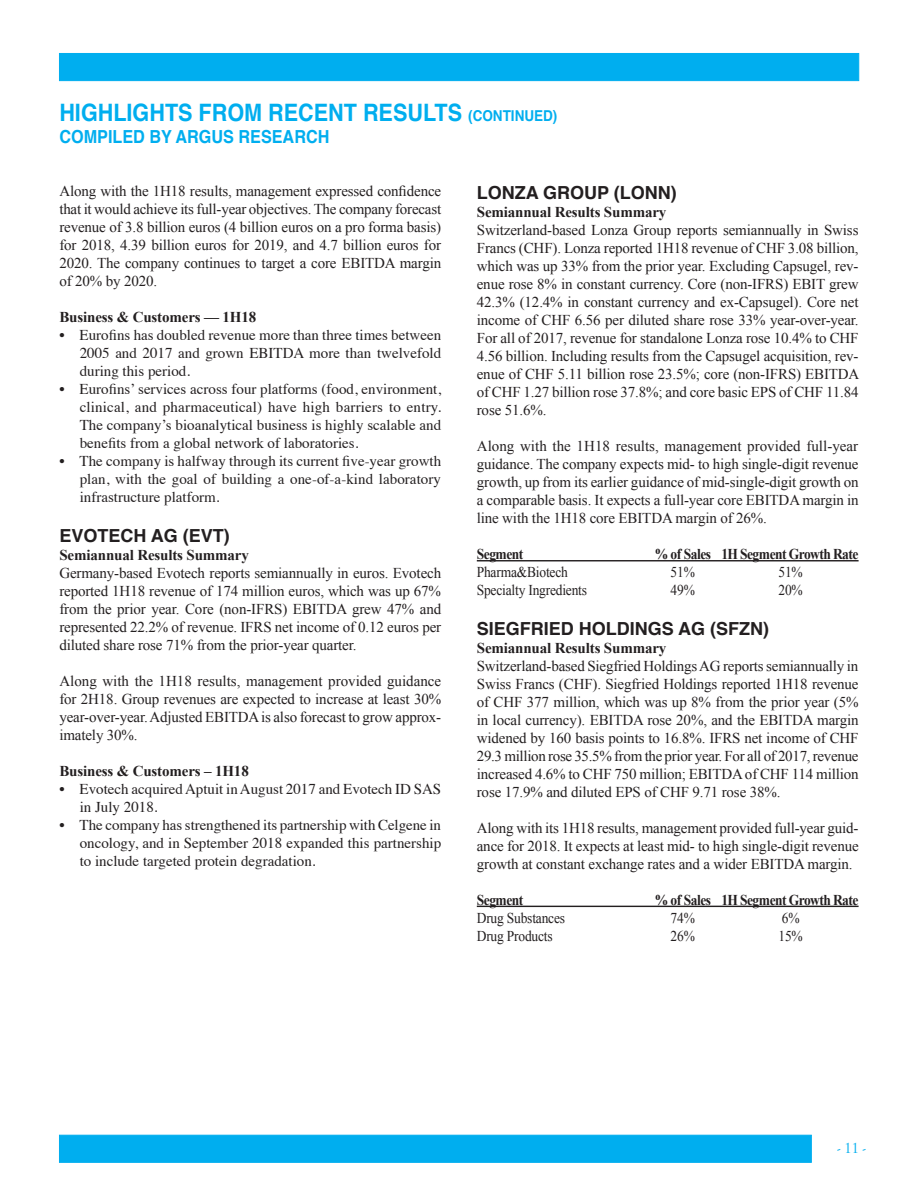
<style>
.page{position:relative;width:918px;height:1188px;background:#fff}
.page>*{position:absolute;margin:0;border:0;box-sizing:border-box;transform-origin:0 0}
.t1{font:700 24px "Helvetica";color:#00aeef;scale:.9 1}
.BPOS_Highlights_Co_H{font:700 18px "Helvetica";color:#231f20}
.t2{font:700 18px "Helvetica";color:#00aeef;scale:.9 1}
.BPOS_Highlights_Body{font:15px/18px "Times New Roman";letter-spacing:-.01em;color:#231f20;text-align:justify}
.t3{font:15px/18px "Times";color:#231f20;text-align:justify}
.BPOS_Hightlights_Sub{font:700 15px "Times New Roman";letter-spacing:-.01em;color:#231f20}
.BPOS_Highlights_Tabl{font:15px "Times New Roman";letter-spacing:-.015em;color:#231f20;scale:.9 1}
.BPOS_Highlights_Tabl-2{font:700 15px "Times New Roman";letter-spacing:-.035em;color:#231f20;scale:.9 1}
.t4{font:15px "Goudy Old Sty";color:#00aeef}
.s1{font-size:15px}
</style>
<div class="page">
<div style="left:59px;top:1135px;width:753px;height:28px;background:#00aeef;border:1px solid #00aeef"></div>
<div style="left:59px;top:53px;width:800px;height:28px;background:#00aeef;border:1px solid #00aeef"></div>
<hr style="left:477px;top:560px;width:382px;height:1px;background:#231f20">
<hr style="left:477px;top:906px;width:382px;height:1px;background:#231f20">
<p class="t1" style="left:59px;top:93px;width:555px">HIGHLIGHTS FROM RECENT RESULTS <span class="s1">(CONTINUED)</span></p>
<p class="t2" style="left:59px;top:122px;width:302px">COMPILED BY ARGUS RESEARCH</p>
<p class="BPOS_Highlights_Body" style="left:59px;top:182px;width:383px">Along with the 1H18 results, management expressed confidence that it would achieve its full-year objectives. The company forecast revenue of 3.8 billion euros (4 billion euros on a pro forma basis) for 2018, 4.39 billion euros for 2019, and 4.7 billion euros for 2020. The company continues to target a core EBITDA margin of 20% by 2020.</p>
<p class="BPOS_Hightlights_Sub" style="left:59px;top:307px;width:198px">Business &amp; Customers — 1H18</p>
<p class="t3" style="left:80px;top:325px;width:363px;text-indent:-20px">• Eurofins has doubled revenue more than three times between 2005 and 2017 and grown EBITDA more than twelvefold during this period.</p>
<p class="t3" style="left:80px;top:379px;width:363px;text-indent:-20px">• Eurofins’ services across four platforms (food, environment, clinical, and pharmaceutical) have high barriers to entry.<br>The company’s bioanalytical business is highly scalable and benefits from a global network of laboratories.</p>
<p class="t3" style="left:80px;top:451px;width:363px;text-indent:-20px">• The company is halfway through its current five-year growth plan, with the goal of building a one-of-a-kind laboratory infrastructure platform.</p>
<p class="BPOS_Highlights_Co_H" style="left:59px;top:521px;width:172px">EVOTECH AG (EVT)</p>
<p class="BPOS_Hightlights_Sub" style="left:59px;top:544px;width:191px">Semiannual Results Summary</p>
<p class="BPOS_Highlights_Body" style="left:59px;top:563px;width:383px">Germany-based Evotech reports semiannually in euros. Evotech reported 1H18 revenue of 174 million euros, which was up 67% from the prior year. Core (non-IFRS) EBITDA grew 47% and represented 22.2% of revenue. IFRS net income of 0.12 euros per diluted share rose 71% from the prior-year quarter.</p>
<p class="BPOS_Highlights_Body" style="left:59px;top:671px;width:383px">Along with the 1H18 results, management provided guidance for 2H18. Group revenues are expected to increase at least 30% year-over-year. Adjusted EBITDA is also forecast to grow approx&shy;imately 30%.</p>
<p class="BPOS_Hightlights_Sub" style="left:59px;top:760px;width:191px">Business &amp; Customers – 1H18</p>
<p class="t3" style="left:80px;top:778px;width:363px;text-indent:-20px">• Evotech acquired Aptuit in August 2017 and Evotech ID SAS in July 2018.</p>
<p class="t3" style="left:80px;top:814px;width:363px;text-indent:-20px">• The company has strengthened its partnership with Celgene in oncology, and in September 2018 expanded this partnership to include targeted protein degradation.</p>
<p class="BPOS_Highlights_Co_H" style="left:477px;top:178px;width:202px">LONZA GROUP (LONN)</p>
<p class="BPOS_Hightlights_Sub" style="left:477px;top:202px;width:191px">Semiannual Results Summary</p>
<p class="BPOS_Highlights_Body" style="left:477px;top:221px;width:384px">Switzerland-based Lonza Group reports semiannually in Swiss Francs (CHF). Lonza reported 1H18 revenue of CHF 3.08 billion, which was up 33% from the prior year. Excluding Capsugel, rev&shy;enue rose 8% in constant currency. Core (non-IFRS) EBIT grew 42.3% (12.4% in constant currency and ex-Capsugel). Core net income of CHF 6.56 per diluted share rose 33% year-over-year.<br>For all of 2017, revenue for standalone Lonza rose 10.4% to CHF 4.56 billion. Including results from the Capsugel acquisition, rev&shy;enue of CHF 5.11 billion rose 23.5%; core (non-IFRS) EBITDA of CHF 1.27 billion rose 37.8%; and core basic EPS of CHF 11.84 rose 51.6%.</p>
<p class="BPOS_Highlights_Body" style="left:477px;top:437px;width:383px">Along with the 1H18 results, management provided full-year guidance. The company expects mid- to high single-digit revenue growth, up from its earlier guidance of mid-single-digit growth on a comparable basis. It expects a full-year core EBITDA margin in line with the 1H18 core EBITDA margin of 26%.</p>
<p class="BPOS_Highlights_Tabl-2" style="left:477px;top:544px;width:53px">Segment</p>
<p class="BPOS_Highlights_Tabl-2" style="left:655px;top:544px;width:228px">% of Sales 1H Segment Growth Rate</p>
<p class="BPOS_Highlights_Tabl" style="left:477px;top:562px;width:103px">Pharma&amp;Biotech</p>
<p class="BPOS_Highlights_Tabl" style="left:671px;top:562px;width:29px">51%</p>
<p class="BPOS_Highlights_Tabl" style="left:779px;top:562px;width:29px">51%</p>
<p class="BPOS_Highlights_Tabl" style="left:477px;top:580px;width:124px">Specialty Ingredients</p>
<p class="BPOS_Highlights_Tabl" style="left:671px;top:580px;width:29px">49%</p>
<p class="BPOS_Highlights_Tabl" style="left:779px;top:580px;width:29px">20%</p>
<p class="BPOS_Highlights_Co_H" style="left:477px;top:614px;width:294px">SIEGFRIED HOLDINGS AG (SFZN)</p>
<p class="BPOS_Hightlights_Sub" style="left:477px;top:637px;width:191px">Semiannual Results Summary</p>
<p class="BPOS_Highlights_Body" style="left:477px;top:656px;width:383px">Switzerland-based Siegfried Holdings AG reports semiannually in Swiss Francs (CHF). Siegfried Holdings reported 1H18 revenue of CHF 377 million, which was up 8% from the prior year (5% in local currency). EBITDA rose 20%, and the EBITDA margin widened by 160 basis points to 16.8%. IFRS net income of CHF 29.3 million rose 35.5% from the prior year. For all of 2017, revenue increased 4.6% to CHF 750 million; EBITDA of CHF 114 million rose 17.9% and diluted EPS of CHF 9.71 rose 38%.</p>
<p class="BPOS_Highlights_Body" style="left:477px;top:818px;width:383px">Along with its 1H18 results, management provided full-year guid&shy;ance for 2018. It expects at least mid- to high single-digit revenue growth at constant exchange rates and a wider EBITDA margin.</p>
<p class="BPOS_Highlights_Tabl-2" style="left:477px;top:889px;width:53px">Segment</p>
<p class="BPOS_Highlights_Tabl-2" style="left:655px;top:889px;width:228px">% of Sales 1H Segment Growth Rate</p>
<p class="BPOS_Highlights_Tabl" style="left:477px;top:908px;width:100px">Drug Substances</p>
<p class="BPOS_Highlights_Tabl" style="left:671px;top:908px;width:29px">74%</p>
<p class="BPOS_Highlights_Tabl" style="left:782px;top:908px;width:21px">6%</p>
<p class="BPOS_Highlights_Tabl" style="left:477px;top:926px;width:86px">Drug Products</p>
<p class="BPOS_Highlights_Tabl" style="left:671px;top:926px;width:29px">26%</p>
<p class="BPOS_Highlights_Tabl" style="left:779px;top:926px;width:29px">15%</p>
<p class="t4" style="left:838px;top:1140px;width:30px">- 11 -</p>
</div>
